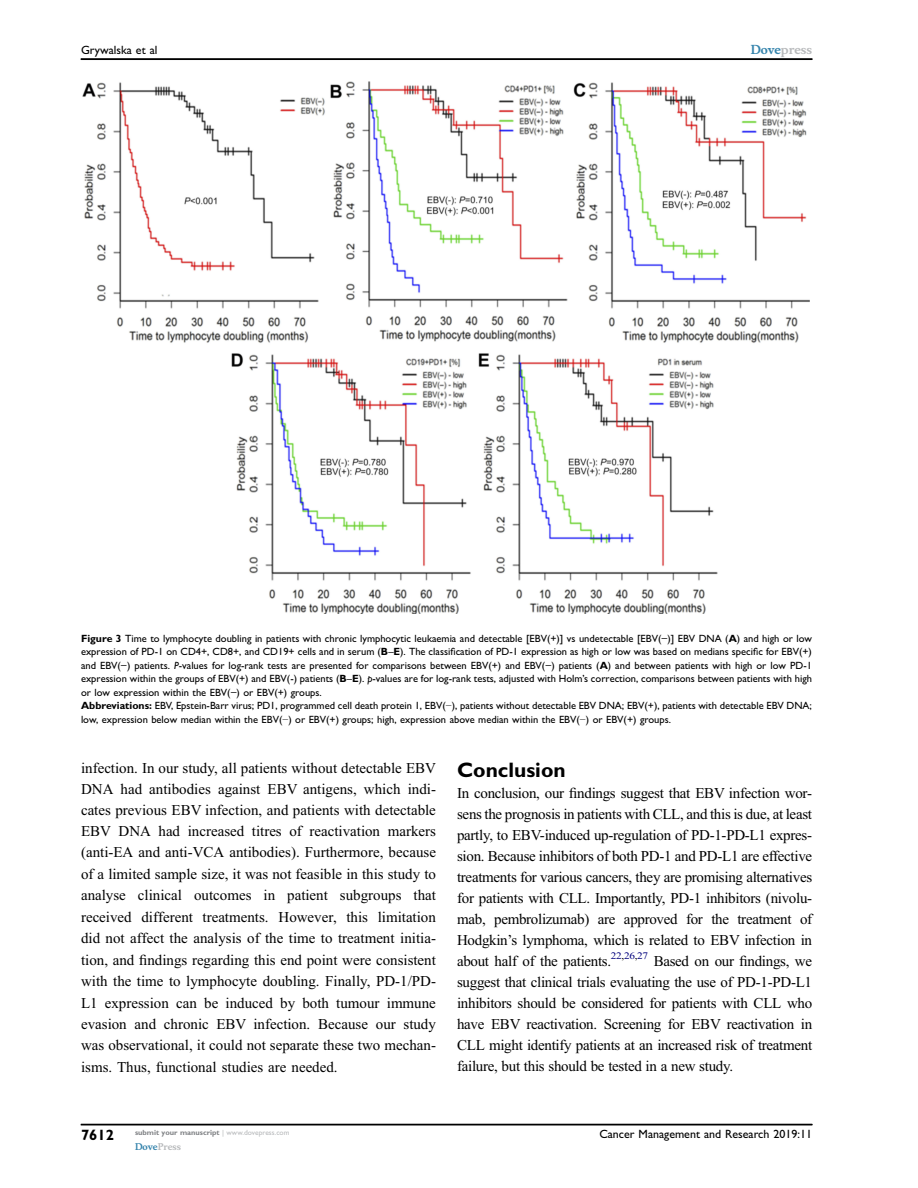
<style>
.page{position:relative;width:918px;height:1188px;background:#fff}
.page>*{position:absolute;margin:0;border:0;box-sizing:border-box;transform-origin:0 0}
.t1{font:21px "Adv T Tdd 0 b 0455.B";color:#000}
.t2{font:15px/21.3px "Adv OT5843 c 571";letter-spacing:-.01em;color:#000;text-align:justify}
.t3{font:15px "Adv T Tdd 0 b 0455.B";color:#000}
.t4{font:12px "Adv TT96740 c 24";color:#000}
.t5{font:12px "Adv OT14 f 6 c 37 d";color:#b8babc}
.t6{font:10.5px/13.5px "Adv TT96740 c 24";color:#000}
.t7{font:9px "Adv OT14 f 6 c 37 d";color:#b8babc}
.t8{font:7.5px "Adv T Tdd 0 b 0455.B";color:#808285}
.s1{color:#3785ad}
.s2{font-family:"Adv T Tdd 0 b 0455.B"}
.s3{font-family:"Adv OT2 cba 4 af 3.B"}
.s4{font-style:inherit}
.s5{font-family:"Adv TT96740 c 24+fb"}
.s6{font-family:"Adv TT27336364.I"}
.s7{font-family:"Adv OT5843 c 571"}
.s8{font-family:"Adv OT5843 c 571+fb"}
.s9{font-family:"Adv TT96740 c 24";color:#b8babc}
</style>
<div class="page">
<img style="left:83px;top:82px;width:727px;height:532px">
<hr style="left:81px;top:59px;width:731px;height:1px;background:#000">
<hr style="left:81px;top:1124px;width:731px;height:1px;background:#000">
<p class="t4" style="left:81px;top:45px;width:78px">Grywalska et al</p>
<p class="t5" style="left:751px;top:44px;width:63px"><span class="s1">Dove</span>press</p>
<p class="t6" style="left:81px;top:633px;width:733px"><span class="s2">Figure 3</span> Time to lymphocyte doubling in patients with chronic lymphocytic leukaemia and detectable [EBV(+)] vs undetectable [EBV(<span class="s3">−</span>)] EBV DNA (<span class="s2">A</span>) and high or low expression of PD-1 on CD4+, CD8+, and CD19+ cells and in serum (<span class="s2">B</span><span class="s4">–</span><span class="s2">E</span>). The classi<span class="s5">fi</span>cation of PD-1 expression as high or low was based on medians speci<span class="s5">fi</span>c for EBV(+) and EBV(<span class="s3">−</span>) patients. <span class="s6">P</span>-values for log-rank tests are presented for comparisons between EBV(+) and EBV(<span class="s3">−</span>) patients (<span class="s2">A</span>) and between patients with high or low PD-1 expression within the groups of EBV(+) and EBV(-) patients (<span class="s2">B</span><span class="s4">–</span><span class="s2">E</span>). <span class="s6">p</span>-values are for log-rank tests, adjusted with Holm<span class="s4">’</span>s correction, comparisons between patients with high or low expression within the EBV(<span class="s3">−</span>) or EBV(+) groups.<br><span class="s2">Abbreviations:</span> EBV, Epstein-Barr virus; PD1, programmed cell death protein 1, EBV(<span class="s7">−</span>), patients without detectable EBV DNA; EBV(+), patients with detectable EBV DNA; low, expression below median within the EBV(<span class="s7">−</span>) or EBV(+) groups; high, expression above median within the EBV(<span class="s7">−</span>) or EBV(+) groups.</p>
<p class="t2" style="left:81px;top:759px;width:357px">infection. In our study, all patients without detectable EBV DNA had antibodies against EBV antigens, which indi&shy;cates previous EBV infection, and patients with detectable EBV DNA had increased titres of reactivation markers (anti-EA and anti-VCA antibodies). Furthermore, because of a limited sample size, it was not feasible in this study to analyse clinical outcomes in patient subgroups that received different treatments. However, this limitation did not affect the analysis of the time to treatment initia&shy;tion, and <span class="s8">fi</span>ndings regarding this end point were consistent with the time to lymphocyte doubling. Finally, PD-1/PD-L1 expression can be induced by both tumour immune evasion and chronic EBV infection. Because our study was observational, it could not separate these two mechan&shy;isms. Thus, functional studies are needed.</p>
<h1 class="t1" style="left:457px;top:763px;width:110px">Conclusion</h1>
<p class="t2" style="left:457px;top:784px;width:357px">In conclusion, our <span class="s8">fi</span>ndings suggest that EBV infection wor&shy;sens the prognosis in patients with CLL, and this is due, at least partly, to EBV-induced up-regulation of PD-1-PD-L1 expres&shy;sion. Because inhibitors of both PD-1 and PD-L1 are effective treatments for various cancers, they are promising alternatives for patients with CLL. Importantly, PD-1 inhibitors (nivolu&shy;mab, pembrolizumab) are approved for the treatment of Hodgkin<span class="s4">’</span>s lymphoma, which is related to EBV infection in about half of the patients.<sup>22</sup><sup>,</sup><sup>26</sup><sup>,</sup><sup>27</sup> Based on our <span class="s8">fi</span>ndings, we suggest that clinical trials evaluating the use of PD-1-PD-L1 inhibitors should be considered for patients with CLL who have EBV reactivation. Screening for EBV reactivation in CLL might identify patients at an increased risk of treatment failure, but this should be tested in a new study.</p>
<p class="t8" style="left:135px;top:1130px;width:156px">submit your manuscript <span class="s9">| www.dovepress.com</span></p>
<p class="t7" style="left:135px;top:1143px;width:47px"><span class="s1">Dove</span>Press</p>
<p class="t3" style="left:81px;top:1130px;width:35px">7612</p>
<p class="t4" style="left:599px;top:1130px;width:214px">Cancer Management and Research 2019:11</p>
</div>
